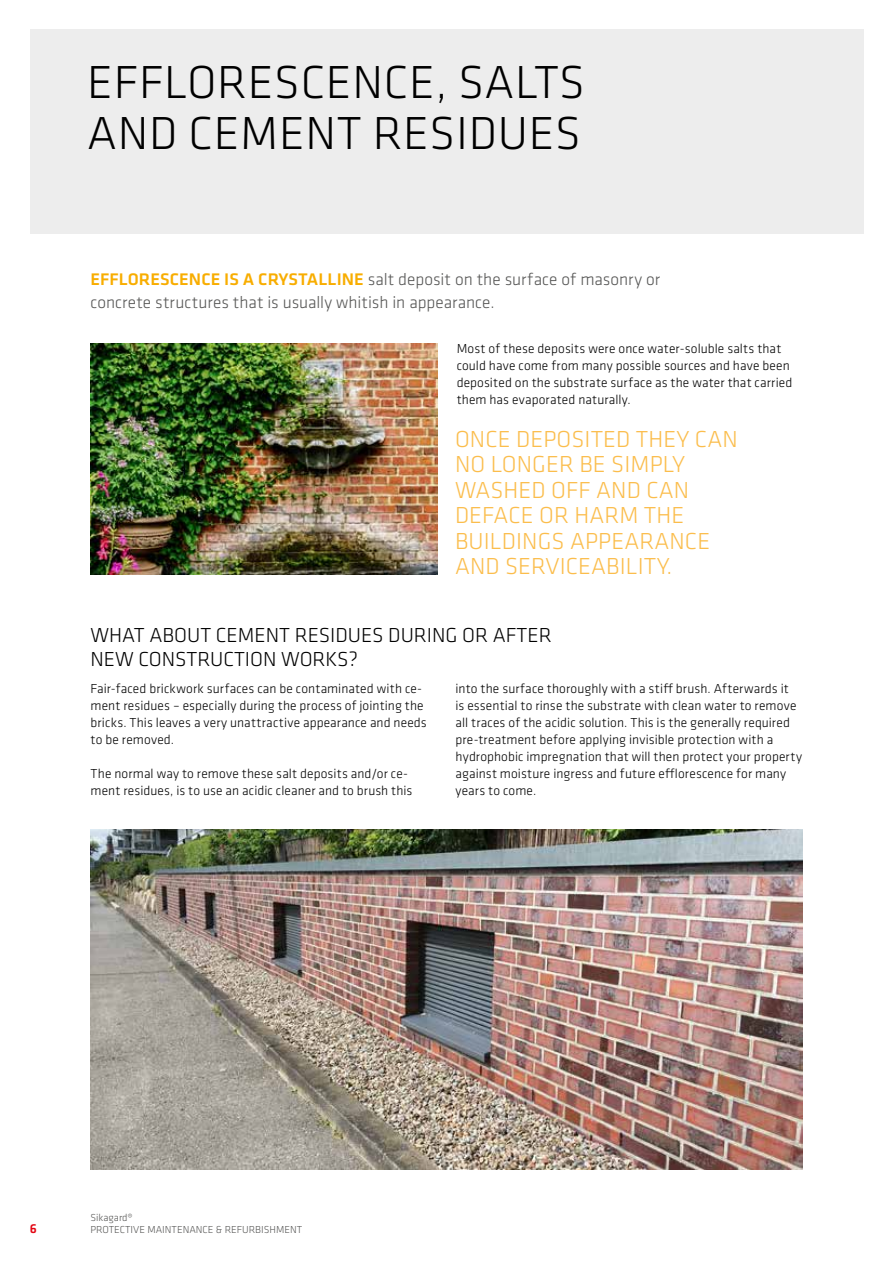
<style>
.page{position:relative;width:893px;height:1263px;background:#fff}
.page>*{position:absolute;margin:0;border:0;box-sizing:border-box;transform-origin:0 0}
.t1{font:300 48px/51px "Klavika";letter-spacing:.015em;color:#000}
.t2{font:300 24px/25.5px "Klavika";letter-spacing:.005em;color:#fbbd4c}
.t3{font:300 21px/24px "Klavika";color:#000}
.t4{font:300 17.4px/22.6px "Klavika";color:#575756}
.t5{font:300 13.5px/17px "Klavika";letter-spacing:.01em;color:#000}
.t6{font:500 13.5px "Klavika";color:#e30613}
.t7{font:300 10.5px "Klavika";color:#575756}
.s1{font-weight:500;color:#f8ad00}
</style>
<div class="page">
<img style="left:91px;top:343px;width:346px;height:231px">
<img style="left:91px;top:829px;width:711px;height:340px">
<div style="left:30px;top:30px;width:833px;height:204px;background:#ededed"></div>
<h1 class="t1" style="left:87px;top:56px;width:499px">EFFLORESCENCE, SALTS<br>AND CEMENT RESIDUES</h1>
<p class="t4" style="left:91px;top:268px;width:571px"><span class="s1">EFFLORESCENCE IS A CRYSTALLINE</span> salt deposit on the surface of masonry or concrete structures that is usually whitish in appearance.</p>
<p class="t5" style="left:457px;top:340px;width:337px">Most of these deposits were once water-soluble salts that could have come from many possible sources and have been deposited on the substrate surface as the water that carried them has evaporated naturally.</p>
<h2 class="t2" style="left:455px;top:426px;width:284px">ONCE DEPOSITED THEY CAN<br>NO LONGER BE SIMPLY<br>WASHED OFF AND CAN<br>DEFACE OR HARM THE<br>BUILDINGS APPEARANCE<br>AND SERVICEABILITY.</h2>
<h3 class="t3" style="left:91px;top:623px;width:463px">WHAT ABOUT CEMENT RESIDUES DURING OR AFTER<br>NEW CONSTRUCTION WORKS?</h3>
<p class="t5" style="left:91px;top:680px;width:338px">Fair-faced brickwork surfaces can be contaminated with ce&shy;ment residues – especially during the process of jointing the bricks. This leaves a very unattractive appearance and needs to be removed.</p>
<p class="t5" style="left:91px;top:765px;width:323px">The normal way to remove these salt deposits and/or ce&shy;ment residues, is to use an acidic cleaner and to brush this</p>
<p class="t5" style="left:455px;top:680px;width:348px">into the surface thoroughly with a stiff brush. Afterwards it<br>is essential to rinse the substrate with clean water to remove all traces of the acidic solution. This is the generally required pre-treatment before applying invisible protection with a hydrophobic impregnation that will then protect your property against moisture ingress and future efflorescence for many years to come.</p>
<p class="t7" style="left:91px;top:1211px;width:44px">Sikagard®</p>
<p class="t6" style="left:30px;top:1219px;width:9px">6</p>
<p class="t7" style="left:91px;top:1223px;width:213px">PROTECTIVE MAINTENANCE &amp; REFURBISHMENT</p>
</div>
